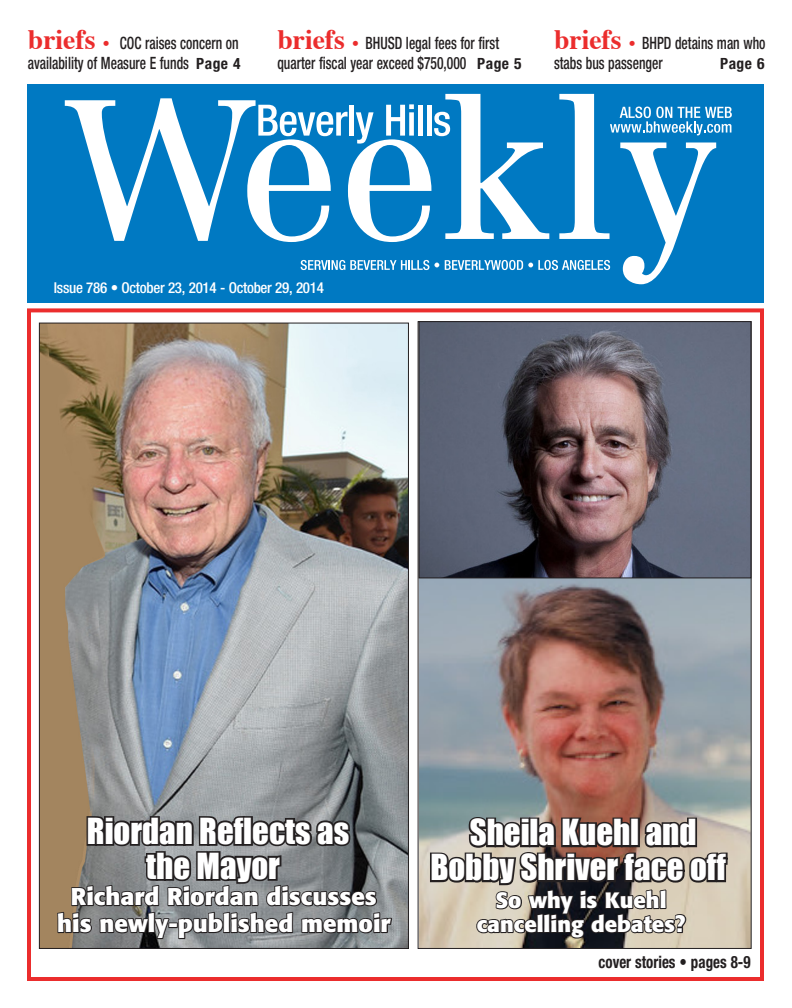
<style>
.page{position:relative;width:792px;height:1008px;background:#fff}
.page>*{position:absolute;margin:0;border:0;box-sizing:border-box;transform-origin:0 0}
.t1{font:33px/35px "Impact";color:#fff;text-align:center}
.t2{font:700 24px/27px "Formata";color:#fff;text-align:center}
.t3{font:700 22px/24px "Formata";color:#fff;text-align:center}
.t4{font:500 condensed 17px/20.4px "Helvetica Neue";color:#231f20;scale:.8 1}
.t5{font:700 condensed 17px "Helvetica Neue";color:#231f20;scale:.88 1}
.t6{font:700 condensed 15.5px "Helvetica Neue";color:#231f20}
.t7{font:500 condensed 15px "Helvetica Neue";letter-spacing:-.02em;color:#fff}
.s1{font-family:"Times";font-weight:700;font-stretch:normal;font-size:28px;color:#eb2d2d}
.s2{font-family:"Times";font-weight:700;font-stretch:normal;font-size:18px;color:#eb2d2d}
.s3{font-weight:700;font-size:15.5px}
</style>
<div class="page">
<div style="left:27px;top:308px;width:737px;height:673px;border:4px solid #eb2d2d"></div>
<div style="left:27px;top:84px;width:737px;height:219px;background:#0079c2"></div>
<svg style="left:65px;top:94px;width:667px;height:190px"></svg>
<img style="left:41px;top:325px;width:366px;height:622px">
<img style="left:420px;top:578px;width:330px;height:369px">
<img style="left:420px;top:323px;width:329px;height:253px">
<div style="left:418px;top:321px;width:333px;height:257px;border:1px solid #231f20"></div>
<svg style="left:56px;top:666px;width:337px;height:275px;background:#808284"></svg>
<svg style="left:427px;top:805px;width:302px;height:135px;background:#7b7269"></svg>
<p class="t4" style="left:28px;top:33px;width:267px"><span class="s1">briefs</span> <span class="s2">•</span> COC raises concern on availability of Measure E funds <span class="s3">Page 4</span></p>
<p class="t4" style="left:277px;top:33px;width:307px"><span class="s1">briefs</span> <span class="s2">•</span> BHUSD legal fees for first quarter fiscal year exceed $750,000 <span class="s3">Page 5</span></p>
<p class="t4" style="left:554px;top:33px;width:266px"><span class="s1">briefs</span> <span class="s2">•</span> BHPD detains man who stabs bus passenger</p>
<p class="t6" style="left:720px;top:55px;width:46px">Page 6</p>
<p class="t7" style="left:54px;top:278px;width:272px">Issue 786 • October 23, 2014 - October 29, 2014</p>
<h1 class="t1" style="left:87px;top:813px;width:264px">Riordan Reflects as the Mayor</h1>
<h2 class="t2" style="left:57px;top:883px;width:335px">Richard Riordan discusses his newly-published memoir</h2>
<h1 class="t1" style="left:430px;top:814px;width:297px">Sheila Kuehl and<br>Bobby Shriver face off</h1>
<p class="t3" style="left:477px;top:888px;width:210px">So why is Kuehl cancelling debates?</p>
<p class="t5" style="left:598px;top:952px;width:174px">cover stories • pages 8-9</p>
</div>
